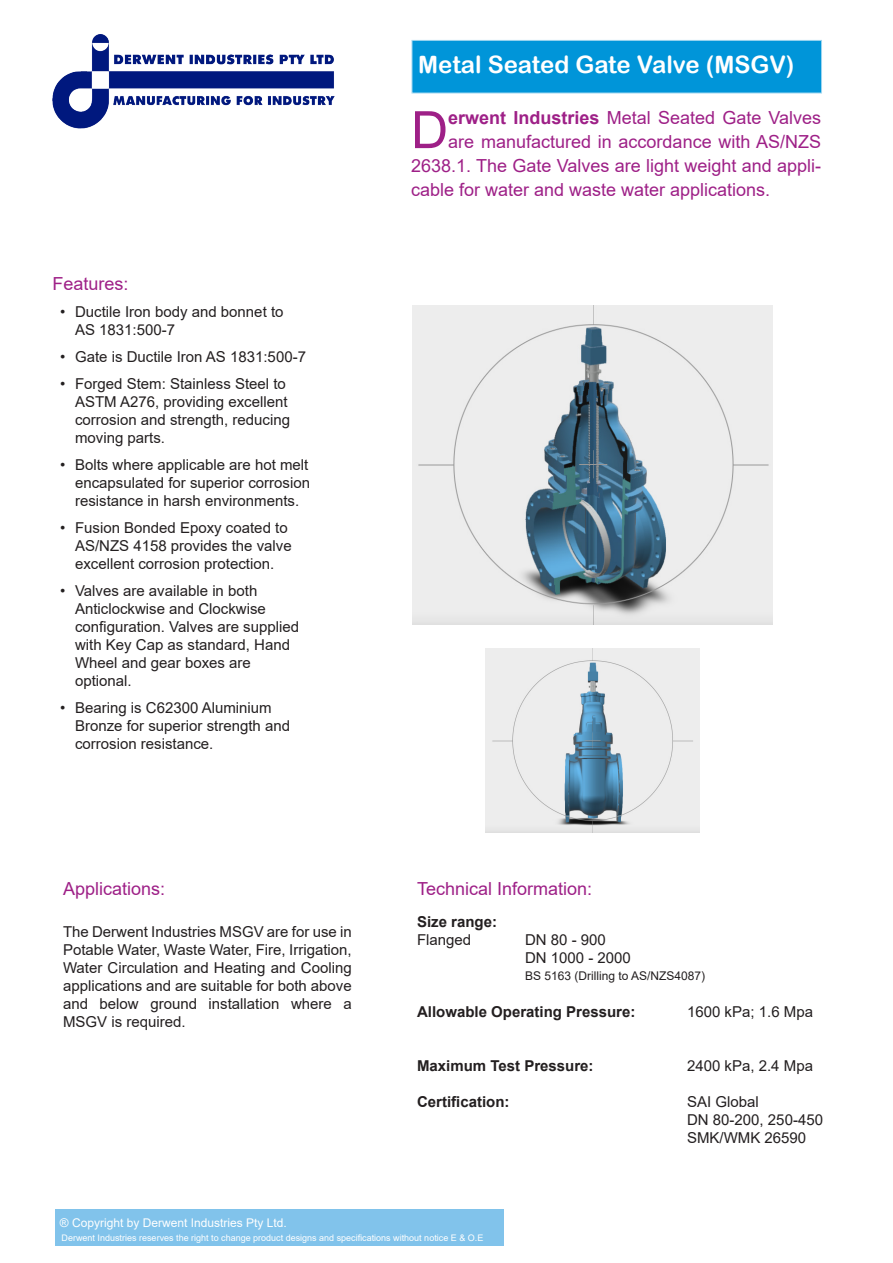
<style>
.page{position:relative;width:893px;height:1263px;background:#fff}
.page>*{position:absolute;margin:0;border:0;box-sizing:border-box;transform-origin:0 0}
.t1{font:51.6px "Arial";color:#9e2087}
.t2{font:24px "Arial Rounded MT Bold";color:#fff}
.t3{font:18px "Arial";color:#9e2087}
.t4{font:15px/18px "Arial";color:#231f20}
.t5{font:700 15px "Arial";color:#231f20}
.t6{font:12px "Arial";color:#fff}
.t7{font:12px "Arial";color:#231f20}
.t8{font:9px "Arial";color:#fff}
.s1{font-weight:700}
</style>
<div class="page">
<div style="left:412px;top:40px;width:409px;height:53px;background:#0095d9"></div>
<div style="left:412px;top:40px;width:410px;height:53px;border:1px solid #a1d7f0"></div>
<div style="left:55px;top:1209px;width:449px;height:36px;background:#81c3eb"></div>
<img style="left:413px;top:306px;width:359px;height:319px">
<img style="left:485px;top:648px;width:215px;height:185px">
<img style="left:53px;top:34px;width:281px;height:94px">
<h2 class="t2" style="left:418px;top:50px;width:378px">Metal Seated Gate Valve (MSGV)</h2>
<p class="t3" style="left:53px;top:271px;width:78px">Features:</p>
<p class="t4" style="left:75px;top:303px;width:210px;text-indent:-15px">• Ductile Iron body and bonnet to<br>AS 1831:500-7</p>
<p class="t4" style="left:60px;top:348px;width:247px">• Gate is Ductile Iron AS 1831:500-7</p>
<p class="t4" style="left:75px;top:375px;width:217px;text-indent:-15px">• Forged Stem: Stainless Steel to<br>ASTM A276, providing excellent corrosion and strength, reducing moving parts.</p>
<p class="t4" style="left:75px;top:456px;width:237px;text-align:justify;text-indent:-15px">• Bolts where applicable are hot melt encapsulated for superior corrosion resistance in harsh environments.</p>
<p class="t4" style="left:75px;top:519px;width:218px;text-indent:-15px">• Fusion Bonded Epoxy coated to<br>AS/NZS 4158 provides the valve excellent corrosion protection.</p>
<p class="t4" style="left:75px;top:582px;width:226px;text-indent:-15px">• Valves are available in both<br>Anticlockwise and Clockwise configuration. Valves are supplied with Key Cap as standard, Hand<br>Wheel and gear boxes are optional.</p>
<p class="t4" style="left:75px;top:699px;width:217px;text-indent:-15px">• Bearing is C62300 Aluminium<br>Bronze for superior strength and corrosion resistance.</p>
<p class="t3" style="left:63px;top:876px;width:104px">Applications:</p>
<p class="t4" style="left:63px;top:923px;width:290px;text-align:justify">The Derwent Industries MSGV are for use in Potable Water, Waste Water, Fire, Irrigation, Water Circulation and Heating and Cooling applications and are suitable for both above and below ground installation where a MSGV is required.</p>
<p class="t1" style="left:411px;top:94px;width:39px">D</p>
<p class="t3" style="left:448px;top:105px;width:375px"><span class="s1">erwent Industries</span> Metal Seated Gate Valves</p>
<p class="t3" style="left:448px;top:129px;width:374px">are manufactured in accordance with AS/NZS</p>
<p class="t3" style="left:411px;top:153px;width:412px">2638.1. The Gate Valves are light weight and appli-</p>
<p class="t3" style="left:411px;top:177px;width:361px">cable for water and waste water applications.</p>
<p class="t3" style="left:417px;top:876px;width:177px">Technical Information:</p>
<p class="t5" style="left:417px;top:911px;width:82px">Size range:</p>
<p class="t4" style="left:417px;top:931px;width:56px">Flanged</p>
<p class="t4" style="left:525px;top:931px;width:82px">DN 80 - 900</p>
<p class="t4" style="left:525px;top:949px;width:107px">DN 1000 - 2000</p>
<p class="t7" style="left:525px;top:968px;width:182px">BS 5163 (Drilling to AS/NZS4087)</p>
<p class="t5" style="left:417px;top:1001px;width:220px">Allowable Operating Pressure:</p>
<p class="t4" style="left:687px;top:1003px;width:127px">1600 kPa; 1.6 Mpa</p>
<p class="t5" style="left:417px;top:1055px;width:178px">Maximum Test Pressure:</p>
<p class="t4" style="left:687px;top:1057px;width:127px">2400 kPa, 2.4 Mpa</p>
<p class="t5" style="left:417px;top:1091px;width:94px">Certification:</p>
<p class="t4" style="left:687px;top:1093px;width:73px">SAI Global</p>
<p class="t4" style="left:687px;top:1111px;width:137px">DN 80-200, 250-450<br>SMK/WMK 26590</p>
<p class="t6" style="left:60px;top:1214px;width:228px">® Copyright by Derwent Industries Pty Ltd.</p>
<p class="t8" style="left:62px;top:1232px;width:423px">Derwent Industries reserves the right to change product designs and specifications without notice E &amp; O.E</p>
</div>
